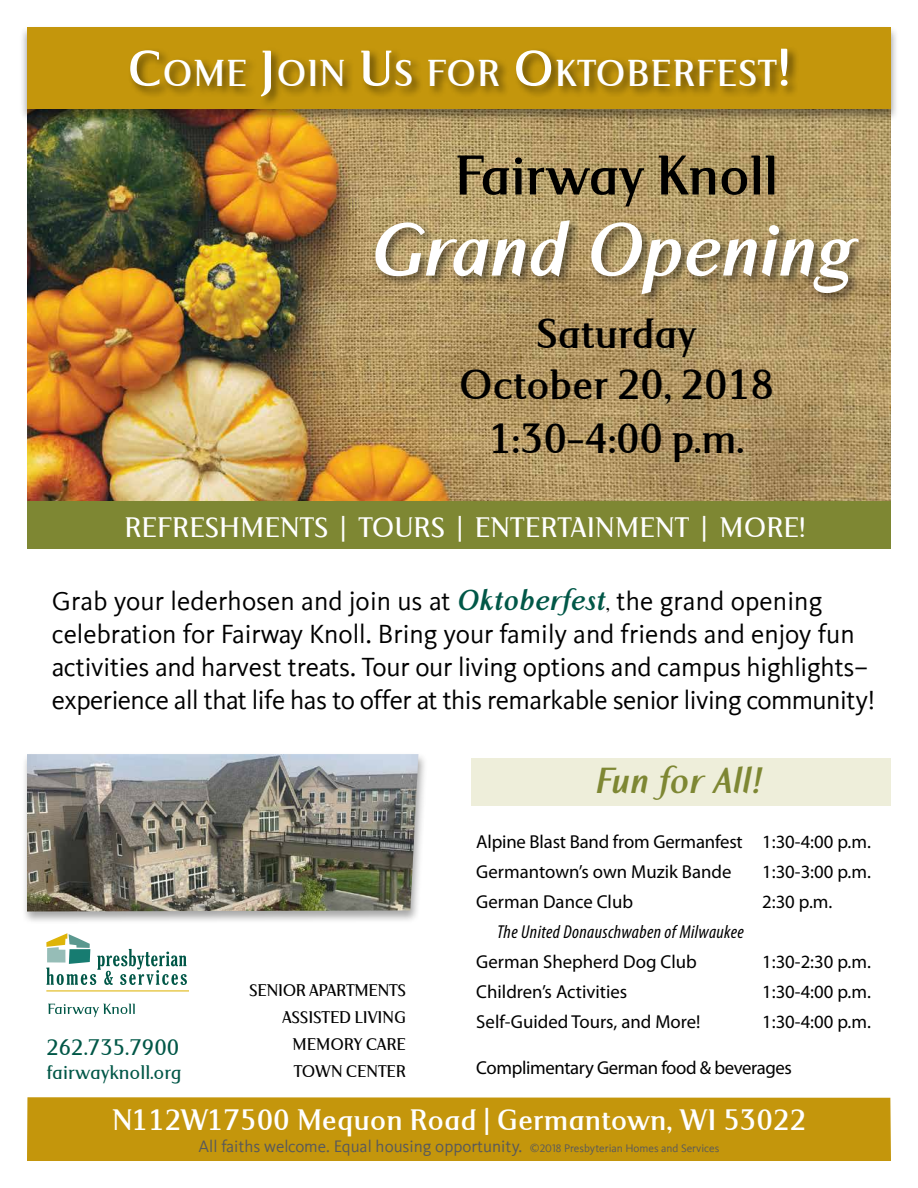
<style>
.page{position:relative;width:918px;height:1188px;background:#fff}
.page>*{position:absolute;margin:0;border:0;box-sizing:border-box;transform-origin:0 0}
.t1{font:italic 700 84px "Inegale OT";letter-spacing:-.01em;color:#fff}
.t2{font:700 60px "Serus";letter-spacing:-.015em;color:#000}
.t3{font:700 45px/52.7px "Serus";letter-spacing:-.01em;color:#000;text-align:center}
.t4{font:italic 700 40.5px "Inegale OT";color:#7e8733}
.t5{font:700 39.9px "Serus";letter-spacing:.015em;color:#fff}
.t6{font:700 31.5px "Serus";color:#fff}
.t7{font:500 30px "Serus";color:#fff}
.t8{font:27px/33px "Kievit";letter-spacing:-.01em;color:#000}
.t9{font:500 24px "Serus";color:#005747}
.t10{font:500 21px "Serus";color:#005747}
.t11{font:18.75px/30px "Myriad Pro";color:#000}
.t12{font:italic condensed 18.75px "Myriad Pro";letter-spacing:.02em;color:#000}
.t13{font:18.75px "Myriad Pro";letter-spacing:-.02em;color:#000}
.t14{font:500 18px/27px "Serus";letter-spacing:-.02em;color:#000;text-align:right}
.t15{font:17.1px "Kievit";color:#58595b}
.s1{font-size:54px}
.s2{font-size:57px}
.s3{font-family:"Inegale OT";font-weight:700;font-style:italic;font-size:32.25px;color:#005747}
.s4{font-family:"Inegale OT"}
.s5{font-size:11.4px}
.s6{font-family:"Kievit Regular SC";font-size:11.4px}
</style>
<div class="page">
<img style="left:27px;top:123px;width:864px;height:378px">
<div style="left:27px;top:501px;width:864px;height:48px;background:#7e8733"></div>
<div style="left:19px;top:26px;width:880px;height:97px;background:#000;opacity:.4"></div>
<div style="left:27px;top:27px;width:864px;height:81px;background:#c4960c"></div>
<div style="left:127px;top:46px;width:673px;height:62px;background:#000;opacity:.5"></div>
<div style="left:372px;top:218px;width:499px;height:88px;background:#000;opacity:.5"></div>
<div style="left:27px;top:1097px;width:864px;height:64px;background:#c4960c"></div>
<hr style="left:46px;top:990px;width:143px;height:1px;background:#deb408">
<svg style="left:46px;top:933px;width:141px;height:52px"></svg>
<svg style="left:48px;top:1004px;width:87px;height:13px"></svg>
<div style="left:472px;top:758px;width:419px;height:48px;background:#eeeeda"></div>
<div style="left:21px;top:752px;width:407px;height:173px;background:#000;opacity:.35"></div>
<img style="left:27px;top:754px;width:391px;height:158px">
<h3 class="t5" style="left:127px;top:50px;width:665px"><span class="s1">C</span>OME <span class="s1">J</span>OIN <span class="s1">U</span>S FOR <span class="s1">O</span>KTOBERFEST<span class="s2">!</span></h3>
<h2 class="t2" style="left:454px;top:141px;width:326px">Fairway Knoll</h2>
<h1 class="t1" style="left:369px;top:205px;width:487px">Grand Opening</h1>
<h3 class="t3" style="left:459px;top:306px;width:317px">Saturday<br>October 20, 2018<br>1:30–4:00 p.m.</h3>
<p class="t7" style="left:125px;top:510px;width:683px">REFRESHMENTS | TOURS | ENTERTAINMENT | MORE!</p>
<p class="t8" style="left:52px;top:585px;width:825px">Grab your lederhosen and join us at <span class="s3">Oktoberfest</span><span class="s4">,</span> the grand opening celebration for Fairway Knoll. Bring your family and friends and enjoy fun activities and harvest treats. Tour our living options and campus highlights– experience all that life has to offer at this remarkable senior living community!</p>
<h3 class="t4" style="left:595px;top:759px;width:168px">Fun for All!</h3>
<p class="t11" style="left:476px;top:826px;width:396px">Alpine Blast Band from Germanfest 1:30-4:00 p.m.<br>Germantown’s own Muzik Bande</p>
<p class="t11" style="left:762px;top:856px;width:110px">1:30-3:00 p.m.</p>
<p class="t11" style="left:476px;top:886px;width:158px">German Dance Club</p>
<p class="t11" style="left:762px;top:886px;width:72px">2:30 p.m.</p>
<p class="t12" style="left:497px;top:920px;width:248px">The United Donauschwaben of Milwaukee</p>
<p class="t11" style="left:476px;top:946px;width:222px">German Shepherd Dog Club</p>
<p class="t11" style="left:762px;top:946px;width:110px">1:30-2:30 p.m.</p>
<p class="t11" style="left:476px;top:976px;width:153px">Children’s Activities</p>
<p class="t11" style="left:762px;top:976px;width:110px">1:30-4:00 p.m.</p>
<p class="t11" style="left:476px;top:1006px;width:226px">Self-Guided Tours, and More!</p>
<p class="t11" style="left:762px;top:1006px;width:110px">1:30-4:00 p.m.</p>
<p class="t13" style="left:476px;top:1056px;width:317px">Complimentary German food &amp; beverages</p>
<p class="t14" style="left:249px;top:977px;width:158px">SENIOR APARTMENTS<br>ASSISTED LIVING<br>MEMORY CARE<br>TOWN CENTER</p>
<p class="t9" style="left:46px;top:1033px;width:134px">262.735.7900</p>
<p class="t10" style="left:46px;top:1060px;width:137px">fairwayknoll.org</p>
<p class="t6" style="left:112px;top:1101px;width:696px">N112W17500 Mequon Road | Germantown, WI 53022</p>
<p class="t15" style="left:199px;top:1137px;width:522px">All faiths welcome. Equal housing opportunity. <span class="s5">©</span><span class="s6">2018</span> <span class="s5">Presbyterian Homes and Services</span></p>
</div>
